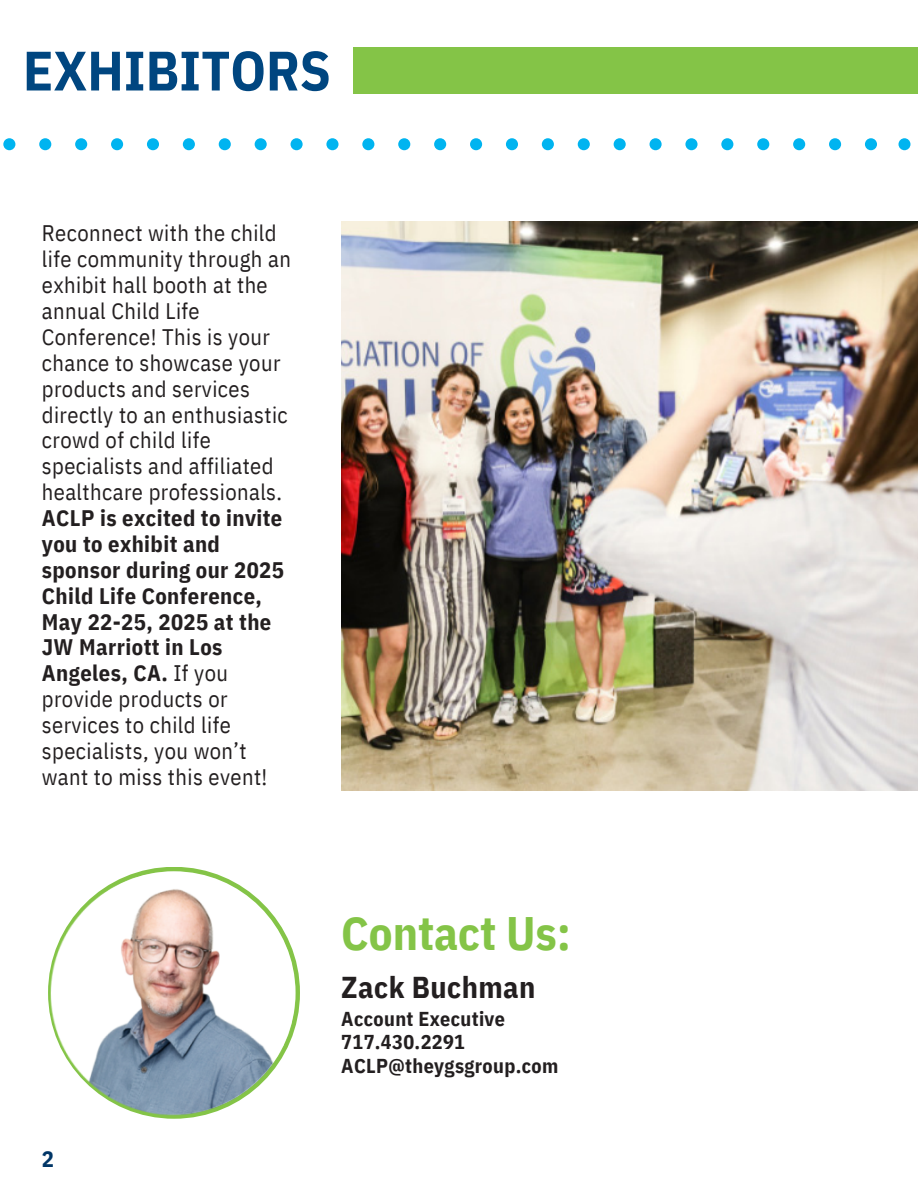
<style>
.page{position:relative;width:918px;height:1188px;background:#fff}
.page>*{position:absolute;margin:0;border:0;box-sizing:border-box;transform-origin:0 0}
.t1{font:700 55.5px "IBM Plex Sans Cond";color:#004680}
.t2{font:700 46.8px "IBM Plex Sans Cond";color:#84c447}
.t3{font:700 30.15px "IBM Plex Sans Cond";letter-spacing:.015em;color:#231f20}
.t4{font:22.5px/25.8px "IBM Plex Sans Cond";letter-spacing:.02em;color:#231f20}
.t5{font:700 22.5px "IBM Plex Sans Cond";color:#003667}
.t6{font:700 20.1px/23.9px "IBM Plex Sans Cond";letter-spacing:.02em;color:#231f20}
.s1{font-weight:700}
</style>
<div class="page">
<img style="left:341px;top:222px;width:577px;height:569px">
<div style="left:353px;top:47px;width:565px;height:46px;background:#84c447"></div>
<svg style="left:3px;top:138px;width:874px;height:12px"></svg>
<div style="left:898px;top:138px;width:12px;height:12px;background:#00b4f0;border-radius:50%"></div>
<img style="left:48px;top:867px;width:252px;height:252px">
<p class="t1" style="left:23px;top:34px;width:309px">EXHIBITORS</p>
<p class="t4" style="left:42px;top:220px;width:251px">Reconnect with the child life community through an exhibit hall booth at the annual Child Life<br>Conference! This is your chance to showcase your products and services directly to an enthusiastic crowd of child life specialists and affiliated healthcare professionals.<br><span class="s1">ACLP is excited to invite you to exhibit and sponsor during our 2025<br>Child Life Conference,<br>May 22-25, 2025 at the<br>JW Marriott in Los<br>Angeles, CA.</span> If you provide products or services to child life specialists, you won’t want to miss this event!</p>
<p class="t5" style="left:42px;top:1143px;width:14px">2</p>
<p class="t2" style="left:341px;top:902px;width:231px">Contact Us:</p>
<p class="t3" style="left:341px;top:967px;width:196px">Zack Buchman</p>
<p class="t6" style="left:341px;top:1006px;width:165px">Account Executive</p>
<p class="t6" style="left:341px;top:1030px;width:219px">717.430.2291<br>ACLP@theygsgroup.com</p>
</div>
